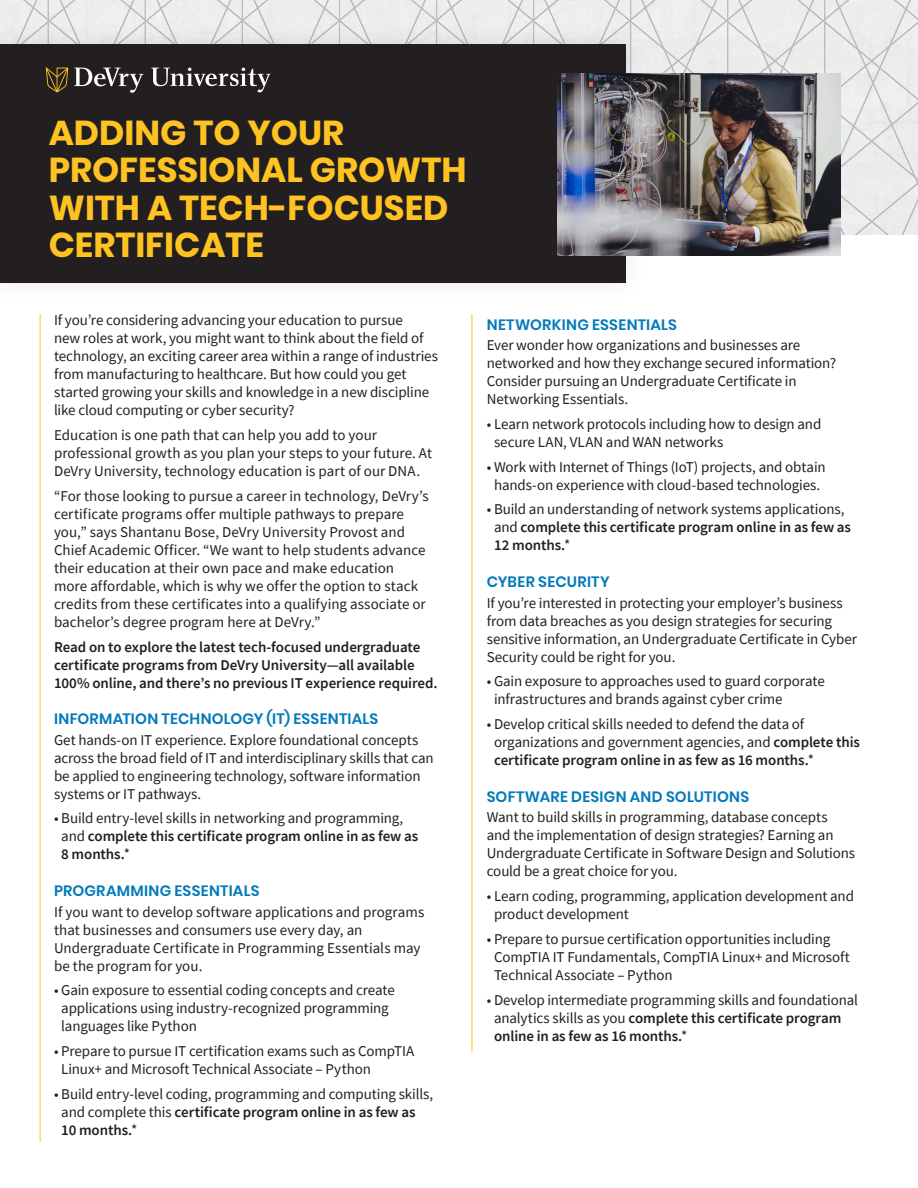
<style>
.page{position:relative;width:918px;height:1188px;background:#fff}
.page>*{position:absolute;margin:0;border:0;box-sizing:border-box;transform-origin:0 0}
.Headline_Bold{font:700 34.5px/37.5px "Poppins";color:#fec221}
.Body{font:15px/18px "Source Sans Pro";letter-spacing:-.005em;color:#231f20}
.Body-2{font:600 15px/18px "Source Sans Pro";letter-spacing:-.005em;color:#231f20}
.Sub_Sub_Head{font:600 15px "Poppins";letter-spacing:.015em;color:#037aba}
.s1{font-weight:600}
</style>
<div class="page">
<div style="left:0;top:21px;width:648px;height:284px;background:#fbfbfb"></div>
<div style="left:0;top:44px;width:625px;height:238px;background:#231f20"></div>
<svg style="left:0;top:0;width:918px;height:235px"></svg>
<img style="left:557px;top:74px;width:284px;height:182px">
<hr style="left:40px;top:314px;width:1px;height:828px;background:#fec221">
<hr style="left:472px;top:314px;width:1px;height:738px;background:#fec221">
<p class="Headline_Bold" style="left:49px;top:114px;width:419px">ADDING TO YOUR<br>PROFESSIONAL GROWTH<br>WITH A TECH-FOCUSED<br>CERTIFICATE</p>
<p class="Body" style="left:54px;top:311px;width:385px">If you’re considering advancing your education to pursue<br>new roles at work, you might want to think about the field of technology, an exciting career area within a range of industries from manufacturing to healthcare. But how could you get started growing your skills and knowledge in a new discipline like cloud computing or cyber security?</p>
<p class="Body" style="left:54px;top:426px;width:380px">Education is one path that can help you add to your professional growth as you plan your steps to your future. At<br>DeVry University, technology education is part of our DNA.</p>
<p class="Body" style="left:54px;top:487px;width:376px">“For those looking to pursue a career in technology, DeVry’s certificate programs offer multiple pathways to prepare you,” says Shantanu Bose, DeVry University Provost and Chief Academic Officer. “We want to help students advance their education at their own pace and make education more affordable, which is why we offer the option to stack credits from these certificates into a qualifying associate or bachelor’s degree program here at DeVry.”</p>
<p class="Body-2" style="left:54px;top:637px;width:385px">Read on to explore the latest tech-focused undergraduate certificate programs from DeVry University—all available<br>100% online, and there’s no previous IT experience required.</p>
<p class="Sub_Sub_Head" style="left:54px;top:710px;width:326px">INFORMATION TECHNOLOGY (IT) ESSENTIALS</p>
<p class="Body" style="left:54px;top:731px;width:381px">Get hands-on IT experience. Explore foundational concepts across the broad field of IT and interdisciplinary skills that can be applied to engineering technology, software information systems or IT pathways.</p>
<p class="Body" style="left:61px;top:809px;width:359px;text-indent:-7px">• Build entry-level skills in networking and programming, and <span class="s1">complete this certificate program online in as few as<br>8 months.</span>*</p>
<p class="Sub_Sub_Head" style="left:54px;top:882px;width:207px">PROGRAMMING ESSENTIALS</p>
<p class="Body" style="left:54px;top:903px;width:372px">If you want to develop software applications and programs that businesses and consumers use every day, an Undergraduate Certificate in Programming Essentials may be the program for you.</p>
<p class="Body" style="left:61px;top:981px;width:335px;text-indent:-7px">• Gain exposure to essential coding concepts and create applications using industry-recognized programming languages like Python</p>
<p class="Body" style="left:61px;top:1042px;width:354px;text-indent:-7px">• Prepare to pursue IT certification exams such as CompTIA<br>Linux+ and Microsoft Technical Associate – Python</p>
<p class="Body" style="left:61px;top:1085px;width:374px;text-indent:-7px">• Build entry-level coding, programming and computing skills, and complete this <span class="s1">certificate program online in as few as<br>10 months.</span>*</p>
<p class="Sub_Sub_Head" style="left:487px;top:316px;width:192px">NETWORKING ESSENTIALS</p>
<p class="Body" style="left:487px;top:336px;width:351px">Ever wonder how organizations and businesses are networked and how they exchange secured information?<br>Consider pursuing an Undergraduate Certificate in Networking Essentials.</p>
<p class="Body" style="left:494px;top:415px;width:329px;text-indent:-7px">• Learn network protocols including how to design and secure LAN, VLAN and WAN networks</p>
<p class="Body" style="left:487px;top:458px;width:340px;text-align:center">• Work with Internet of Things (IoT) projects, and obtain hands-on experience with cloud-based technologies.</p>
<p class="Body" style="left:494px;top:500px;width:359px;text-indent:-7px">• Build an understanding of network systems applications, and <span class="s1">complete this certificate program online in as few as<br>12 months.</span>*</p>
<p class="Sub_Sub_Head" style="left:487px;top:573px;width:125px">CYBER SECURITY</p>
<p class="Body" style="left:487px;top:594px;width:372px">If you’re interested in protecting your employer’s business from data breaches as you design strategies for securing sensitive information, an Undergraduate Certificate in Cyber Security could be right for you.</p>
<p class="Body" style="left:494px;top:672px;width:332px;text-indent:-7px">• Gain exposure to approaches used to guard corporate infrastructures and brands against cyber crime</p>
<p class="Body" style="left:494px;top:715px;width:367px;text-indent:-7px">• Develop critical skills needed to defend the data of organizations and government agencies, and <span class="s1">complete this certificate program online in as few as 16 months.</span>*</p>
<p class="Sub_Sub_Head" style="left:487px;top:788px;width:264px">SOFTWARE DESIGN AND SOLUTIONS</p>
<p class="Body" style="left:487px;top:808px;width:370px">Want to build skills in programming, database concepts and the implementation of design strategies? Earning an Undergraduate Certificate in Software Design and Solutions could be a great choice for you.</p>
<p class="Body" style="left:494px;top:887px;width:362px;text-indent:-7px">• Learn coding, programming, application development and product development</p>
<p class="Body" style="left:494px;top:930px;width:358px;text-indent:-7px">• Prepare to pursue certification opportunities including<br>CompTIA IT Fundamentals, CompTIA Linux+ and Microsoft<br>Technical Associate – Python</p>
<p class="Body" style="left:494px;top:991px;width:366px;text-indent:-7px">• Develop intermediate programming skills and foundational analytics skills as you <span class="s1">complete this certificate program online in as few as 16 months.</span>*</p>
</div>
